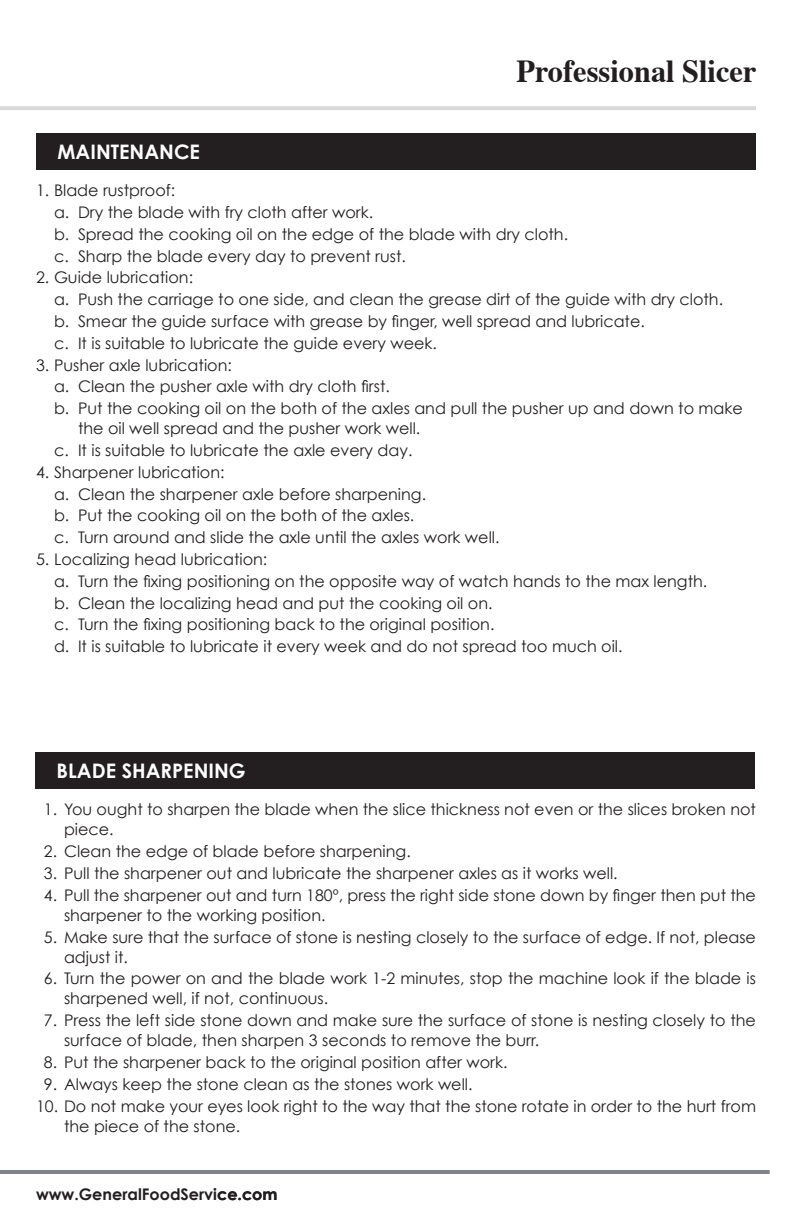
<style>
.page{position:relative;width:792px;height:1224px;background:#fff}
.page>*{position:absolute;margin:0;border:0;box-sizing:border-box;transform-origin:0 0}
.t1{font:700 32px "Times";color:#231f20;scale:.95 1}
.t2{font:700 20px "Century Gothic";color:#fff}
.t3{font:16px/20px "Century Gothic";color:#231f20}
.t4{font:700 16px "Century Gothic";color:#231f20}
</style>
<div class="page">
<hr style="left:0;top:1170px;width:770px;height:4px;background:#808285">
<div style="left:36px;top:133px;width:720px;height:36px;background:#231f20"></div>
<div style="left:35px;top:752px;width:720px;height:36px;background:#231f20"></div>
<hr style="left:0;top:106px;width:756px;height:4px;background:#d9d9da">
<p class="t2" style="left:58px;top:139px;width:144px">MAINTENANCE</p>
<p class="t1" style="left:516px;top:41px;width:254px">Professional Slicer</p>
<p class="t3" style="left:36px;top:180px;width:141px">1. Blade rustproof:</p>
<p class="t3" style="left:54px;top:202px;width:321px">a. Dry the blade with fry cloth after work.</p>
<p class="t3" style="left:54px;top:224px;width:516px">b. Spread the cooking oil on the edge of the blade with dry cloth.</p>
<p class="t3" style="left:54px;top:246px;width:353px">c. Sharp the blade every day to prevent rust.</p>
<p class="t3" style="left:36px;top:267px;width:159px">2. Guide lubrication:</p>
<p class="t3" style="left:54px;top:289px;width:671px">a. Push the carriage to one side, and clean the grease dirt of the guide with dry cloth.</p>
<p class="t3" style="left:54px;top:311px;width:592px">b. Smear the guide surface with grease by finger, well spread and lubricate.</p>
<p class="t3" style="left:54px;top:333px;width:385px">c. It is suitable to lubricate the guide every week.</p>
<p class="t3" style="left:36px;top:355px;width:197px">3. Pusher axle lubrication:</p>
<p class="t3" style="left:54px;top:376px;width:337px">a. Clean the pusher axle with dry cloth first.</p>
<p class="t3" style="left:78px;top:398px;width:666px;text-indent:-24px">b. Put the cooking oil on the both of the axles and pull the pusher up and down to make the oil well spread and the pusher work well.</p>
<p class="t3" style="left:54px;top:440px;width:360px">c. It is suitable to lubricate the axle every day.</p>
<p class="t3" style="left:36px;top:462px;width:190px">4. Sharpener lubrication:</p>
<p class="t3" style="left:54px;top:484px;width:374px">a. Clean the sharpener axle before sharpening.</p>
<p class="t3" style="left:54px;top:505px;width:362px">b. Put the cooking oil on the both of the axles.</p>
<p class="t3" style="left:54px;top:527px;width:447px">c. Turn around and slide the axle until the axles work well.</p>
<p class="t3" style="left:36px;top:549px;width:233px">5. Localizing head lubrication:</p>
<p class="t3" style="left:54px;top:571px;width:655px">a. Turn the fixing positioning on the opposite way of watch hands to the max length.</p>
<p class="t3" style="left:54px;top:593px;width:440px">b. Clean the localizing head and put the cooking oil on.</p>
<p class="t3" style="left:54px;top:614px;width:442px">c. Turn the fixing positioning back to the original position.</p>
<p class="t3" style="left:54px;top:636px;width:570px">d. It is suitable to lubricate it every week and do not spread too much oil.</p>
<p class="t2" style="left:56px;top:758px;width:191px">BLADE SHARPENING</p>
<p class="t3" style="left:64px;top:799px;width:694px;text-indent:-20px">1. You ought to sharpen the blade when the slice thickness not even or the slices broken not piece.</p>
<p class="t3" style="left:44px;top:841px;width:368px">2. Clean the edge of blade before sharpening.</p>
<p class="t3" style="left:44px;top:863px;width:575px">3. Pull the sharpener out and lubricate the sharpener axles as it works well.</p>
<p class="t3" style="left:64px;top:885px;width:694px;text-indent:-20px">4. Pull the sharpener out and turn 180º, press the right side stone down by finger then put the sharpener to the working position.</p>
<p class="t3" style="left:64px;top:927px;width:693px;text-indent:-20px">5. Make sure that the surface of stone is nesting closely to the surface of edge. If not, please adjust it.</p>
<p class="t3" style="left:64px;top:968px;width:693px;text-indent:-20px">6. Turn the power on and the blade work 1-2 minutes, stop the machine look if the blade is sharpened well, if not, continuous.</p>
<p class="t3" style="left:64px;top:1010px;width:694px;text-indent:-20px">7. Press the left side stone down and make sure the surface of stone is nesting closely to the surface of blade, then sharpen 3 seconds to remove the burr.</p>
<p class="t3" style="left:44px;top:1052px;width:465px">8. Put the sharpener back to the original position after work.</p>
<p class="t3" style="left:44px;top:1074px;width:430px">9. Always keep the stone clean as the stones work well.</p>
<p class="t3" style="left:64px;top:1096px;width:694px;text-indent:-28px">10. Do not make your eyes look right to the way that the stone rotate in order to the hurt from the piece of the stone.</p>
<p class="t4" style="left:36px;top:1184px;width:243px">www.GeneralFoodService.com</p>
</div>
